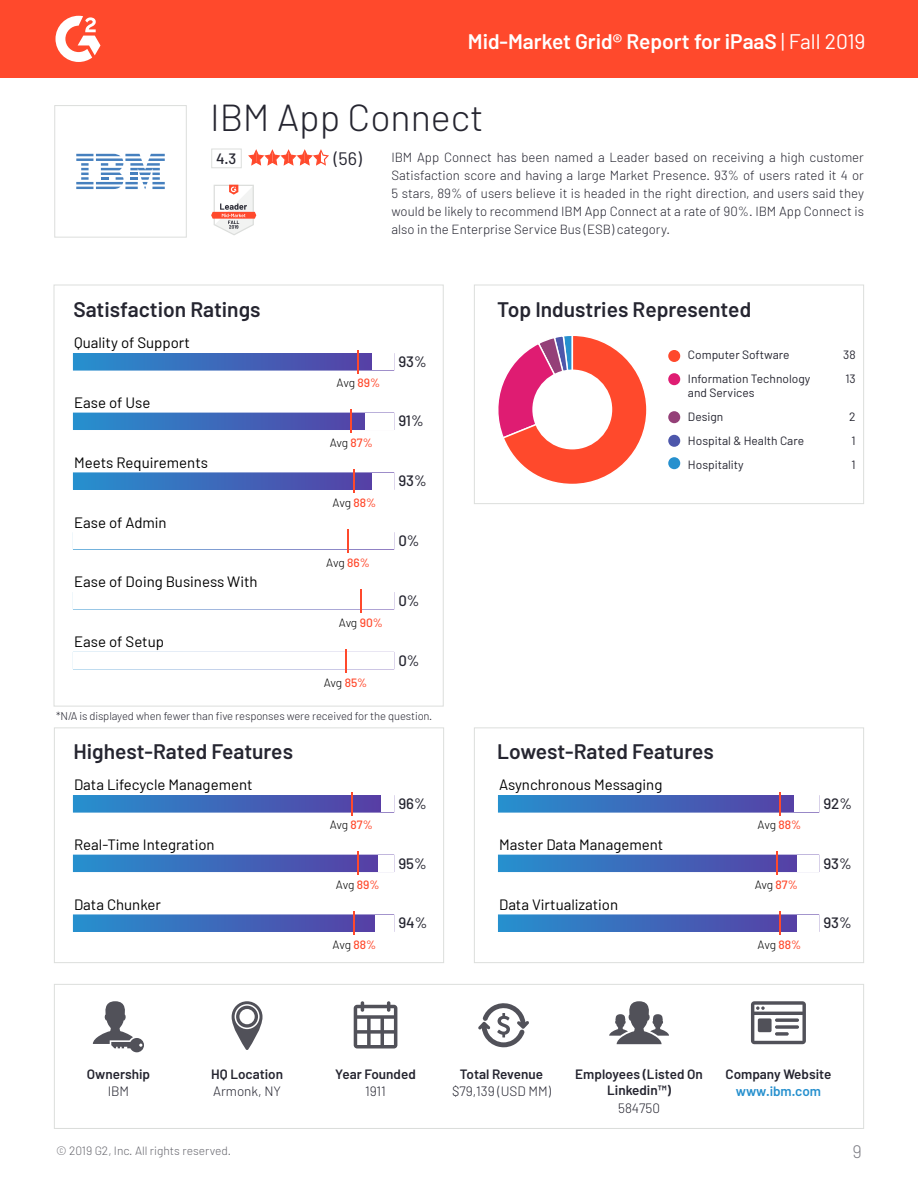
<style>
.page{position:relative;width:918px;height:1188px;background:#fff}
.page>*{position:absolute;margin:0;border:0;box-sizing:border-box;transform-origin:0 0}
.t1{font:300 37.5px "Barlow";color:#252530}
.t2{font:600 21px "Barlow";color:#252530}
.t3{font:600 21px "Barlow";color:#fff}
.t4{font:18px "Barlow";color:#252530}
.t5{font:300 18px "Barlow";color:#7c7c83}
.t6{font:15px "Barlow";color:#000}
.t7{font:500 15px "Barlow";color:#252530}
.t8{font:600 13.5px/16.5px "Barlow";color:#252530;text-align:center}
.t9{font:300 13.5px "Barlow";color:#252530}
.t10{font:600 13.5px "Barlow";color:#2690ce}
.t11{font:300 13.2px/18px "Barlow";color:#252530;text-align:justify}
.t12{font:12px/24px "Barlow";color:#252530}
.t13{font:300 12px "Barlow";letter-spacing:-.02em;color:#000}
.t14{font:300 12px "Barlow";color:#67676e}
.t15{font:300 11.25px "Barlow";letter-spacing:-.01em;color:#252530}
.s1{font-weight:400}
.s2{font-weight:500;color:#ff492c}
</style>
<div class="page">
<div style="left:54px;top:105px;width:133px;height:133px;border:1px solid #dcdedc"></div>
<div style="left:211px;top:149px;width:31px;height:19px;border:1px solid #dcdedc"></div>
<div style="left:0;top:0;width:918px;height:78px;background:#ff492c"></div>
<svg style="left:56px;top:16px;width:44px;height:46px"></svg>
<svg style="left:76px;top:154px;width:89px;height:35px"></svg>
<svg style="left:248px;top:149px;width:81px;height:17px"></svg>
<svg style="left:211px;top:185px;width:45px;height:50px"></svg>
<div style="left:54px;top:984px;width:810px;height:145px;background:#fff;border:1px solid #dcdedc"></div>
<svg style="left:93px;top:1001px;width:51px;height:51px"></svg>
<svg style="left:354px;top:1001px;width:43px;height:47px"></svg>
<svg style="left:478px;top:1003px;width:51px;height:44px"></svg>
<svg style="left:751px;top:1001px;width:55px;height:43px"></svg>
<svg style="left:609px;top:1001px;width:60px;height:43px"></svg>
<svg style="left:232px;top:1001px;width:31px;height:49px"></svg>
<div style="left:474px;top:285px;width:390px;height:219px;border:1px solid #dcdedc"></div>
<div style="left:54px;top:727px;width:390px;height:236px;border:1px solid #dcdedc"></div>
<div style="left:474px;top:727px;width:390px;height:236px;border:1px solid #dcdedc"></div>
<svg style="left:498px;top:336px;width:149px;height:148px"></svg>
<div style="left:532px;top:370px;width:80px;height:79px;background:#fff;border-radius:50%"></div>
<div style="left:668px;top:373px;width:12px;height:12px;background:#df1c72;border-radius:50%"></div>
<div style="left:668px;top:350px;width:12px;height:12px;background:#ff492c;border-radius:50%"></div>
<div style="left:668px;top:435px;width:12px;height:12px;background:#4d57ab;border-radius:50%"></div>
<div style="left:668px;top:457px;width:12px;height:12px;background:#2690ce;border-radius:50%"></div>
<div style="left:668px;top:411px;width:12px;height:12px;background:#944078;border-radius:50%"></div>
<div style="left:73px;top:796px;width:308px;height:16px;background:linear-gradient(to right,#2690ce,#573ea4)"></div>
<div style="left:73px;top:855px;width:321px;height:17px;background:#fff;border:1px solid #fff"></div>
<div style="left:73px;top:855px;width:305px;height:16px;background:linear-gradient(to right,#2490cf,#5b3ea2)"></div>
<div style="left:73px;top:915px;width:301px;height:16px;background:linear-gradient(to right,#2490cf,#5a3fa2)"></div>
<div style="left:499px;top:796px;width:294px;height:16px;background:linear-gradient(to right,#2690ce,#5541a6)"></div>
<div style="left:498px;top:855px;width:321px;height:17px;background:#fff;border:1px solid #fff"></div>
<div style="left:499px;top:855px;width:297px;height:16px;background:linear-gradient(to right,#2690ce,#5640a6)"></div>
<div style="left:499px;top:915px;width:297px;height:16px;background:linear-gradient(to right,#2690ce,#5640a6)"></div>
<div style="left:73px;top:354px;width:298px;height:16px;background:linear-gradient(to right,#2490d0,#5a40a2)"></div>
<div style="left:73px;top:413px;width:321px;height:17px;background:#fff;border:1px solid #fff"></div>
<div style="left:73px;top:413px;width:292px;height:16px;background:linear-gradient(to right,#2690ce,#5542a6)"></div>
<div style="left:73px;top:473px;width:298px;height:16px;background:linear-gradient(to right,#2490d0,#5a40a3)"></div>
<div style="left:73px;top:532px;width:321px;height:18px;background:#fff;border:1px solid #fff"></div>
<hr style="left:351px;top:792px;width:2px;height:24px;background:#ff492c">
<svg style="left:358px;top:851px;width:1px;height:24px"></svg>
<svg style="left:354px;top:911px;width:1px;height:24px"></svg>
<hr style="left:776px;top:851px;width:2px;height:24px;background:#ff492c">
<hr style="left:779px;top:911px;width:2px;height:24px;background:#ff492c">
<hr style="left:779px;top:792px;width:2px;height:24px;background:#ff492c">
<svg style="left:358px;top:350px;width:1px;height:24px"></svg>
<hr style="left:350px;top:409px;width:2px;height:24px;background:#ff492c">
<svg style="left:354px;top:469px;width:1px;height:24px"></svg>
<hr style="left:347px;top:529px;width:2px;height:24px;background:#ff492c">
<hr style="left:360px;top:589px;width:2px;height:24px;background:#ff492c">
<svg style="left:345px;top:649px;width:1px;height:24px"></svg>
<h2 class="t3" style="left:468px;top:29px;width:399px">Mid-Market Grid® Report for iPaaS <span class="s1">| Fall 2019</span></h2>
<h1 class="t1" style="left:210px;top:94px;width:275px">IBM App Connect</h1>
<h3 class="t4" style="left:334px;top:147px;width:29px">(56)</h3>
<p class="t11" style="left:392px;top:148px;width:474px">IBM App Connect has been named a Leader based on receiving a high customer Satisfaction score and having a large Market Presence. 93% of users rated it 4 or 5 stars, 89% of users believe it is headed in the right direction, and users said they would be likely to recommend IBM App Connect at a rate of 90%. IBM App Connect is also in the Enterprise Service Bus (ESB) category.</p>
<p class="t7" style="left:216px;top:149px;width:22px">4.3</p>
<h2 class="t2" style="left:73px;top:296px;width:189px">Satisfaction Ratings</h2>
<p class="t6" style="left:74px;top:333px;width:117px">Quality of Support</p>
<p class="t6" style="left:74px;top:393px;width:78px">Ease of Use</p>
<p class="t6" style="left:74px;top:453px;width:135px">Meets Requirements</p>
<p class="t6" style="left:74px;top:513px;width:94px">Ease of Admin</p>
<p class="t6" style="left:74px;top:573px;width:185px">Ease of Doing Business With</p>
<p class="t6" style="left:74px;top:633px;width:91px">Ease of Setup</p>
<p class="t13" style="left:337px;top:376px;width:45px">Avg <span class="s2">89%</span></p>
<p class="t13" style="left:330px;top:436px;width:45px">Avg <span class="s2">87%</span></p>
<p class="t13" style="left:333px;top:496px;width:45px">Avg <span class="s2">88%</span></p>
<p class="t13" style="left:326px;top:555px;width:45px">Avg <span class="s2">86%</span></p>
<p class="t13" style="left:339px;top:615px;width:46px">Avg <span class="s2">90%</span></p>
<p class="t13" style="left:324px;top:675px;width:45px">Avg <span class="s2">85%</span></p>
<p class="t7" style="left:398px;top:352px;width:30px">93%</p>
<p class="t7" style="left:398px;top:412px;width:27px">91%</p>
<p class="t7" style="left:398px;top:472px;width:30px">93%</p>
<p class="t7" style="left:398px;top:531px;width:23px">0%</p>
<p class="t7" style="left:398px;top:591px;width:23px">0%</p>
<p class="t7" style="left:398px;top:651px;width:23px">0%</p>
<p class="t15" style="left:56px;top:709px;width:378px">*N/A is displayed when fewer than five responses were received for the question.</p>
<h2 class="t2" style="left:497px;top:296px;width:255px">Top Industries Represented</h2>
<p class="t12" style="left:688px;top:343px;width:124px">Computer Software<br>Information Technology</p>
<p class="t12" style="left:688px;top:380px;width:118px">and Services<br>Design<br>Hospital &amp; Health Care<br>Hospitality</p>
<h2 class="t2" style="left:73px;top:739px;width:221px">Highest-Rated Features</h2>
<h2 class="t2" style="left:497px;top:739px;width:218px">Lowest-Rated Features</h2>
<p class="t6" style="left:74px;top:775px;width:180px">Data Lifecycle Management</p>
<p class="t6" style="left:499px;top:775px;width:165px">Asynchronous Messaging</p>
<p class="t7" style="left:398px;top:794px;width:30px">96%</p>
<p class="t13" style="left:330px;top:818px;width:45px">Avg <span class="s2">87%</span></p>
<p class="t13" style="left:758px;top:818px;width:45px">Avg <span class="s2">88%</span></p>
<p class="t6" style="left:74px;top:835px;width:142px">Real-Time Integration</p>
<p class="t6" style="left:499px;top:835px;width:166px">Master Data Management</p>
<p class="t7" style="left:398px;top:854px;width:30px">95%</p>
<p class="t13" style="left:336px;top:878px;width:45px">Avg <span class="s2">89%</span></p>
<p class="t13" style="left:755px;top:878px;width:45px">Avg <span class="s2">87%</span></p>
<p class="t6" style="left:74px;top:895px;width:88px">Data Chunker</p>
<p class="t6" style="left:499px;top:895px;width:121px">Data Virtualization</p>
<p class="t7" style="left:398px;top:914px;width:31px">94%</p>
<p class="t13" style="left:333px;top:938px;width:45px">Avg <span class="s2">88%</span></p>
<p class="t13" style="left:758px;top:938px;width:45px">Avg <span class="s2">88%</span></p>
<p class="t12" style="left:843px;top:343px;width:14px">38<br>13</p>
<p class="t12" style="left:849px;top:404px;width:8px;text-align:justify">2<br>1<br>1</p>
<p class="t7" style="left:823px;top:794px;width:30px">92%</p>
<p class="t7" style="left:823px;top:854px;width:30px">93%</p>
<p class="t7" style="left:823px;top:914px;width:30px">93%</p>
<p class="t8" style="left:87px;top:1065px;width:65px">Ownership</p>
<p class="t9" style="left:108px;top:1083px;width:23px">IBM</p>
<p class="t8" style="left:211px;top:1065px;width:73px">HQ Location</p>
<p class="t9" style="left:213px;top:1083px;width:69px">Armonk, NY</p>
<p class="t8" style="left:335px;top:1065px;width:82px">Year Founded</p>
<p class="t9" style="left:365px;top:1083px;width:22px">1911</p>
<p class="t8" style="left:460px;top:1065px;width:85px">Total Revenue</p>
<p class="t9" style="left:452px;top:1083px;width:100px">$79,139 (USD MM)</p>
<p class="t8" style="left:575px;top:1065px;width:129px">Employees (Listed On<br>Linkedin™)</p>
<p class="t9" style="left:618px;top:1100px;width:43px">584750</p>
<p class="t8" style="left:725px;top:1065px;width:107px">Company Website</p>
<p class="t10" style="left:736px;top:1083px;width:87px">www.ibm.com</p>
<p class="t14" style="left:56px;top:1143px;width:176px">© 2019 G2, Inc. All rights reserved.</p>
<h3 class="t5" style="left:852px;top:1140px;width:11px">9</h3>
</div>
